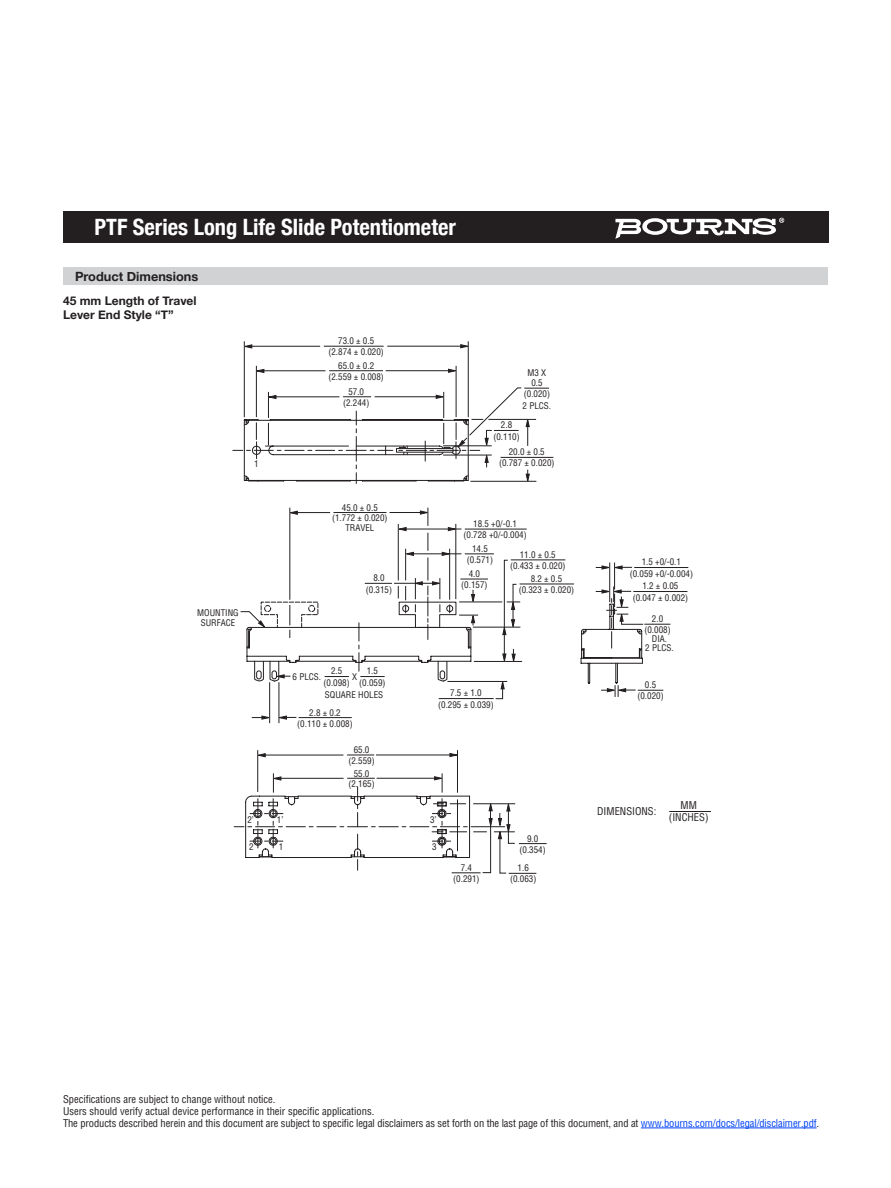
<style>
.page{position:relative;width:891px;height:1188px;background:#fff}
.page>*{position:absolute;margin:0;border:0;box-sizing:border-box;transform-origin:0 0}
.t1{font:700 condensed 22.5px "Helvetica Neue";color:#fff}
.t2{font:700 12.75px "Helvetica Neue";color:#231f20}
.t3{font:700 12px "Helvetica Neue";color:#231f20}
.negative_type_header{font:condensed 10.5px "Helvetica";letter-spacing:-.01em;color:#231f20}
.t4{font:condensed 9px/11.2px "Helvetica";color:#231f20;text-align:center}
.s1{color:#0042f4}
</style>
<div class="page">
<hr style="left:633px;top:591px;width:54px;height:1px;background:#231f20">
<hr style="left:634px;top:567px;width:54px;height:1px;background:#231f20">
<hr style="left:456px;top:366px;width:1px;height:51px;background:#231f20">
<svg style="left:255px;top:369px;width:9px;height:4px"></svg>
<svg style="left:448px;top:369px;width:9px;height:4px"></svg>
<hr style="left:263px;top:370px;width:63px;height:1px;background:#231f20">
<hr style="left:386px;top:370px;width:66px;height:1px;background:#231f20">
<hr style="left:256px;top:366px;width:1px;height:51px;background:#231f20">
<hr style="left:329px;top:370px;width:54px;height:1px;background:#231f20">
<hr style="left:468px;top:341px;width:1px;height:76px;background:#231f20">
<svg style="left:243px;top:344px;width:9px;height:4px"></svg>
<svg style="left:460px;top:344px;width:9px;height:4px"></svg>
<hr style="left:251px;top:346px;width:69px;height:1px;background:#231f20">
<hr style="left:387px;top:346px;width:77px;height:1px;background:#231f20">
<hr style="left:244px;top:341px;width:1px;height:76px;background:#231f20">
<hr style="left:324px;top:346px;width:60px;height:1px;background:#231f20">
<hr style="left:501px;top:457px;width:52px;height:1px;background:#231f20">
<hr style="left:299px;top:717px;width:53px;height:1px;background:#231f20">
<hr style="left:269px;top:682px;width:1px;height:41px;background:#231f20">
<hr style="left:279px;top:682px;width:1px;height:41px;background:#231f20">
<svg style="left:278px;top:716px;width:18px;height:4px"></svg>
<svg style="left:252px;top:716px;width:19px;height:4px"></svg>
<hr style="left:465px;top:529px;width:62px;height:1px;background:#231f20">
<hr style="left:474px;top:661px;width:48px;height:1px;background:#231f20">
<hr style="left:511px;top:560px;width:54px;height:1px;background:#231f20">
<hr style="left:520px;top:584px;width:54px;height:1px;background:#231f20">
<hr style="left:457px;top:750px;width:1px;height:43px;background:#231f20">
<svg style="left:258px;top:753px;width:8px;height:4px"></svg>
<svg style="left:450px;top:753px;width:7px;height:4px"></svg>
<hr style="left:264px;top:755px;width:79px;height:1px;background:#231f20">
<hr style="left:376px;top:755px;width:77px;height:1px;background:#231f20">
<hr style="left:257px;top:750px;width:1px;height:42px;background:#231f20">
<svg style="left:347px;top:755px;width:27px;height:1px"></svg>
<svg style="left:234px;top:773px;width:313px;height:101px"></svg>
<svg style="left:233px;top:387px;width:316px;height:97px"></svg>
<svg style="left:240px;top:508px;width:280px;height:191px"></svg>
<svg style="left:580px;top:562px;width:90px;height:135px"></svg>
<div style="left:63px;top:212px;width:766px;height:31px;background:#231f20"></div>
<div style="left:63px;top:267px;width:765px;height:18px;background:#d1d2d4"></div>
<hr style="left:669px;top:811px;width:42px;height:1px;background:#231f20">
<svg style="left:615px;top:218px;width:169px;height:21px"></svg>
<hr style="left:641px;top:1128px;width:176px;height:1px;background:#0042f4">
<p class="t1" style="left:95px;top:208px;width:363px">PTF Series Long Life Slide Potentiometer</p>
<p class="t2" style="left:75px;top:266px;width:125px">Product Dimensions</p>
<p class="t3" style="left:63px;top:291px;width:135px">45 mm Length of Travel</p>
<p class="t3" style="left:63px;top:305px;width:112px">Lever End Style “T”</p>
<p class="t4" style="left:328px;top:336px;width:57px;line-height:10.5px">73.0 ± 0.5 (2.874 ± 0.020)</p>
<p class="t4" style="left:328px;top:360px;width:57px;line-height:10.5px">65.0 ± 0.2 (2.559 ± 0.008)</p>
<p class="t4" style="left:343px;top:386px;width:28px;line-height:10.5px">57.0 (2.244)</p>
<p class="t4" style="left:254px;top:458px;width:6px">1</p>
<p class="t4" style="left:197px;top:607px;width:43px;line-height:10.5px">MOUNTING<br>SURFACE</p>
<p class="t4" style="left:247px;top:814px;width:8px">2’</p>
<p class="t4" style="left:249px;top:841px;width:6px">2</p>
<p class="t4" style="left:332px;top:502px;width:57px;line-height:10.5px">45.0 ± 0.5 (1.772 ± 0.020)</p>
<p class="t4" style="left:345px;top:522px;width:31px">TRAVEL</p>
<p class="t4" style="left:366px;top:572px;width:28px">8.0 (0.315)</p>
<p class="t4" style="left:324px;top:665px;width:28px">2.5 (0.098)</p>
<p class="t4" style="left:359px;top:665px;width:28px">1.5 (0.059)</p>
<p class="t4" style="left:293px;top:671px;width:30px">6 PLCS.</p>
<p class="t4" style="left:352px;top:671px;width:7px">X</p>
<p class="t4" style="left:325px;top:689px;width:60px">SQUARE HOLES</p>
<p class="t4" style="left:297px;top:706px;width:57px">2.8 ± 0.2 (0.110 ± 0.008)</p>
<p class="t4" style="left:348px;top:745px;width:28px;line-height:10.5px">65.0 (2.559)</p>
<p class="t4" style="left:348px;top:768px;width:28px;line-height:10.5px">55.0 (2.165)</p>
<p class="t4" style="left:277px;top:814px;width:8px">1’</p>
<p class="t4" style="left:279px;top:841px;width:6px">1</p>
<p class="t4" style="left:527px;top:367px;width:20px">M3 X</p>
<p class="t4" style="left:523px;top:400px;width:30px">2 PLCS.</p>
<p class="t4" style="left:524px;top:377px;width:28px">0.5 (0.020)</p>
<p class="t4" style="left:493px;top:419px;width:28px">2.8 (0.110)</p>
<p class="t4" style="left:499px;top:446px;width:57px">20.0 ± 0.5 (0.787 ± 0.020)</p>
<p class="t4" style="left:464px;top:518px;width:65px">18.5 +0/-0.1 (0.728 +0/-0.004)</p>
<p class="t4" style="left:467px;top:543px;width:28px">14.5 (0.571)</p>
<p class="t4" style="left:461px;top:568px;width:28px">4.0 (0.157)</p>
<p class="t4" style="left:510px;top:549px;width:57px">11.0 ± 0.5 (0.433 ± 0.020)</p>
<p class="t4" style="left:519px;top:573px;width:57px">8.2 ± 0.5 (0.323 ± 0.020)</p>
<p class="t4" style="left:438px;top:687px;width:57px">7.5 ± 1.0 (0.295 ± 0.039)</p>
<p class="t4" style="left:630px;top:556px;width:65px">1.5 +0/-0.1 (0.059 +0/-0.004)</p>
<p class="t4" style="left:633px;top:580px;width:57px">1.2 ± 0.05 (0.047 ± 0.002)</p>
<p class="t4" style="left:644px;top:613px;width:28px">2.0 (0.008)</p>
<p class="t4" style="left:645px;top:634px;width:30px;line-height:9px">DIA.<br>2 PLCS.</p>
<p class="t4" style="left:637px;top:679px;width:28px">0.5 (0.020)</p>
<p class="t4" style="left:430px;top:814px;width:8px">3’</p>
<p class="t4" style="left:432px;top:841px;width:6px">3</p>
<p class="t4" style="left:453px;top:862px;width:28px">7.4 (0.291)</p>
<p class="t4" style="left:520px;top:833px;width:28px">9.0 (0.354)</p>
<p class="t4" style="left:510px;top:862px;width:28px">1.6 (0.063)</p>
<p class="negative_type_header" style="left:597px;top:804px;width:61px">DIMENSIONS:</p>
<p class="negative_type_header" style="left:681px;top:798px;width:18px">MM</p>
<p class="negative_type_header" style="left:669px;top:811px;width:41px">(INCHES)</p>
<p class="negative_type_header" style="left:63px;top:1093px;width:214px">Specifications are subject to change without notice.</p>
<p class="negative_type_header" style="left:63px;top:1105px;width:313px">Users should verify actual device performance in their specific applications.</p>
<p class="negative_type_header" style="left:63px;top:1117px;width:758px">The products described herein and this document are subject to specific legal disclaimers as set forth on the last page of this document, and at <span class="s1">www.bourns.com/docs/legal/disclaimer.pdf</span>.</p>
</div>
